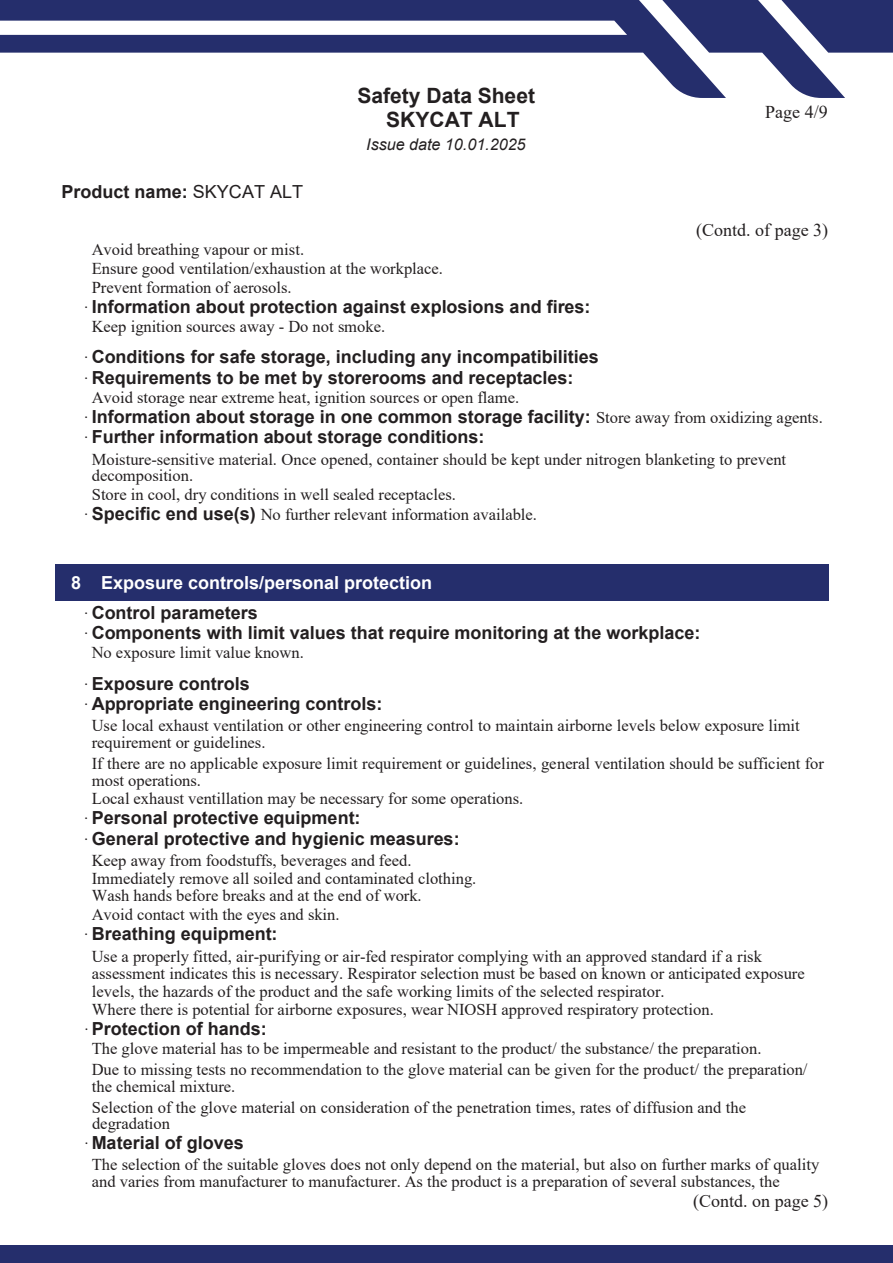
<style>
.page{position:relative;width:893px;height:1263px;background:#fff}
.page>*{position:absolute;margin:0;border:0;box-sizing:border-box;transform-origin:0 0}
.t1{font:700 21px/24px "Arial";color:#231f20}
.t2{font:700 18px/20.5px "Arial";color:#231f20}
.t3{font:700 18px/29.4px "Arial";color:#fff}
.t4{font:18px "Times New Roman";color:#231f20}
.t5{font:16.5px/17.7px "Times New Roman";color:#231f20}
.t6{font:italic 16.05px "Arial";color:#231f20}
.s1{font-weight:400}
.s2{font-family:"Times New Roman";font-weight:400;font-size:16.5px}
.s3{font-family:"Arial";font-weight:700;font-size:18px}
.s4{font-family:"Times New Roman";font-weight:400;font-size:16.5px;color:#231f20}
.s5{color:#231f20}
</style>
<div class="page">
<svg style="left:0;top:0;width:636px;height:53px;fill:#252e6c"></svg>
<svg style="left:636px;top:0;width:257px;height:98px"></svg>
<div style="left:0;top:1245px;width:893px;height:18px;background:#252e6c"></div>
<div style="left:55px;top:564px;width:774px;height:36px;background:#252e6c"></div>
<p class="t2" style="left:62px;top:182px;width:243px">Product name: <span class="s1">SKYCAT ALT</span></p>
<p class="t1" style="left:386px;top:84px;width:150px;text-indent:-29px">Safety Data Sheet<br>SKYCAT ALT</p>
<p class="t6" style="left:366px;top:133px;width:161px">Issue date 10.01.2025</p>
<p class="t4" style="left:765px;top:99px;width:64px">Page 4/9</p>
<p class="t4" style="left:696px;top:217px;width:133px">(Contd. of page 3)</p>
<p class="t5" style="left:92px;top:240px;width:353px;line-height:18.8px">Avoid breathing vapour or mist.<br>Ensure good ventilation/exhaustion at the workplace.<br>Prevent formation of aerosols.</p>
<p class="t2" style="left:84px;top:296px;width:509px"><span class="s2">·</span> Information about protection against explosions and fires:</p>
<p class="t5" style="left:92px;top:317px;width:295px">Keep ignition sources away - Do not smoke.</p>
<p class="t2" style="left:83px;top:347px;width:517px"><span class="s2">·</span> Conditions for safe storage, including any incompatibilities <span class="s2">·</span> Requirements to be met by storerooms and receptacles:</p>
<p class="t5" style="left:92px;top:388px;width:429px">Avoid storage near extreme heat, ignition sources or open flame.</p>
<p class="t2" style="left:83px;top:407px;width:741px"><span class="s2">·</span> Information about storage in one common storage facility: <span class="s2">Store away from oxidizing agents. ·</span> Further information about storage conditions:</p>
<p class="t5" style="left:92px;top:450px;width:696px;line-height:16.8px">Moisture-sensitive material. Once opened, container should be kept under nitrogen blanketing to prevent decomposition.</p>
<p class="t5" style="left:84px;top:484px;width:455px;line-height:20px;text-indent:8px">Store in cool, dry conditions in well sealed receptacles.<br>· <span class="s3">Specific end use(s)</span> No further relevant information available.</p>
<p class="t3" style="left:83px;top:568px;width:350px;text-indent:-12px">8 Exposure controls/personal protection <span class="s4">·</span> <span class="s5">Control parameters</span></p>
<p class="t2" style="left:83px;top:623px;width:619px"><span class="s2">·</span> Components with limit values that require monitoring at the workplace:</p>
<p class="t5" style="left:92px;top:643px;width:214px">No exposure limit value known.</p>
<p class="t2" style="left:83px;top:673px;width:301px"><span class="s2">·</span> Exposure controls<br><span class="s2">·</span> Appropriate engineering controls:</p>
<p class="t5" style="left:92px;top:717px;width:709px;line-height:17px">Use local exhaust ventilation or other engineering control to maintain airborne levels below exposure limit requirement or guidelines.</p>
<p class="t5" style="left:92px;top:754px;width:734px">If there are no applicable exposure limit requirement or guidelines, general ventilation should be sufficient for most operations.<br>Local exhaust ventillation may be necessary for some operations.</p>
<p class="t2" style="left:83px;top:808px;width:378px"><span class="s2">·</span>Personal protective equipment:<br><span class="s2">·</span> General protective and hygienic measures:</p>
<p class="t5" style="left:92px;top:851px;width:386px">Keep away from foodstuffs, beverages and feed.<br>Immediately remove all soiled and contaminated clothing.<br>Wash hands before breaks and at the end of work.<br>Avoid contact with the eyes and skin.</p>
<p class="t2" style="left:83px;top:923px;width:196px"><span class="s2">·</span> Breathing equipment:</p>
<p class="t5" style="left:92px;top:947px;width:715px">Use a properly fitted, air-purifying or air-fed respirator complying with an approved standard if a risk assessment indicates this is necessary. Respirator selection must be based on known or anticipated exposure levels, the hazards of the product and the safe working limits of the selected respirator.<br>Where there is potential for airborne exposures, wear NIOSH approved respiratory protection.</p>
<p class="t2" style="left:84px;top:1019px;width:184px"><span class="s2">·</span>Protection of hands:</p>
<p class="t5" style="left:92px;top:1038px;width:717px;line-height:20.9px">The glove material has to be impermeable and resistant to the product/ the substance/ the preparation.<br>Due to missing tests no recommendation to the glove material can be given for the product/ the preparation/</p>
<p class="t5" style="left:92px;top:1075px;width:656px;line-height:20.7px">the chemical mixture.<br>Selection of the glove material on consideration of the penetration times, rates of diffusion and the</p>
<p class="t5" style="left:92px;top:1114px;width:80px">degradation</p>
<p class="t2" style="left:84px;top:1133px;width:161px"><span class="s2">·</span>Material of gloves</p>
<p class="t5" style="left:92px;top:1156px;width:729px;line-height:17px">The selection of the suitable gloves does not only depend on the material, but also on further marks of quality and varies from manufacturer to manufacturer. As the product is a preparation of several substances, the</p>
<p class="t4" style="left:693px;top:1188px;width:136px">(Contd. on page 5)</p>
</div>
